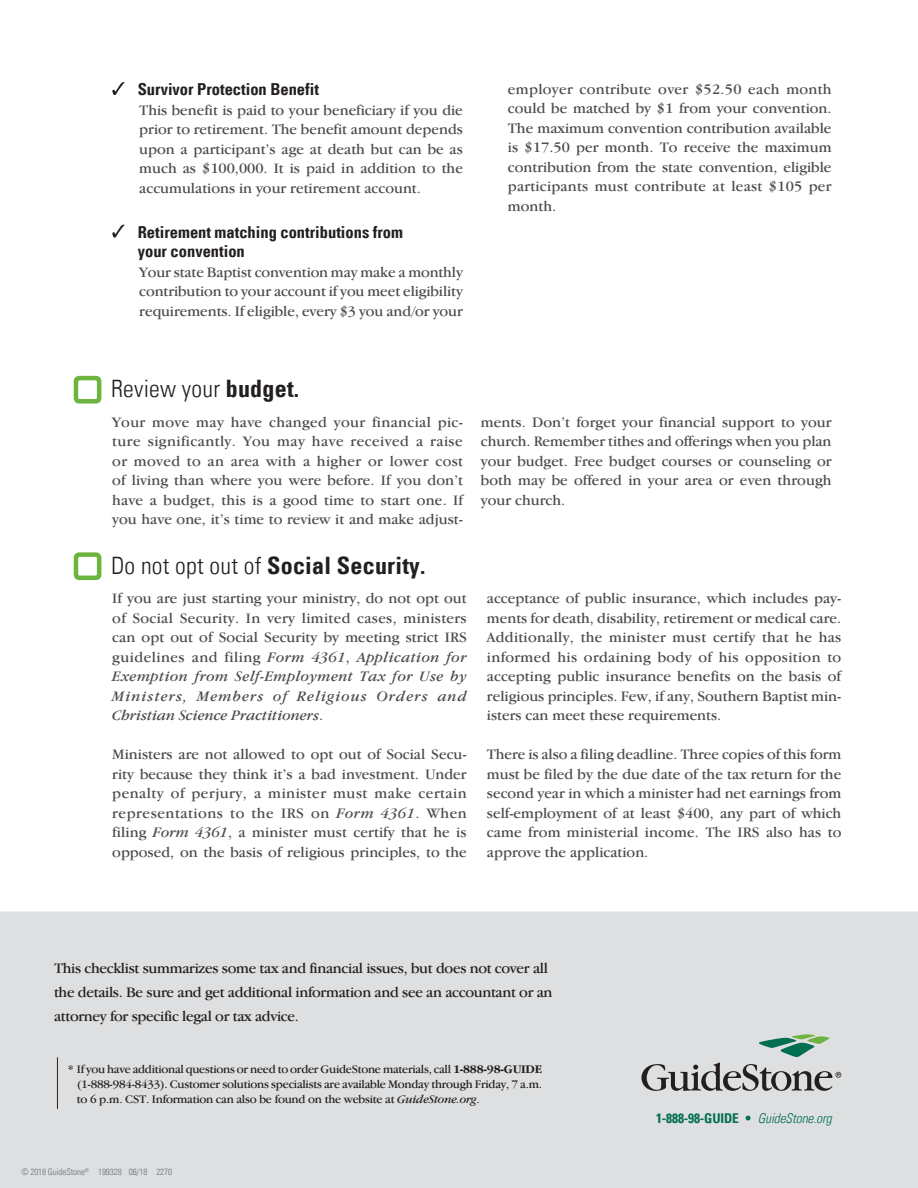
<style>
.page{position:relative;width:918px;height:1188px;background:#fff}
.page>*{position:absolute;margin:0;border:0;box-sizing:border-box;transform-origin:0 0}
.t1{font:700 condensed 24px "Univers";letter-spacing:.01em;color:#231f20}
.t2{font:300 condensed 24px "Univers";letter-spacing:.01em;color:#231f20}
.t3{font:700 condensed 16.5px/19.5px "Univers";color:#231f20}
.t4{font:15px/19.5px "Garamond IT Cby BT";color:#4b4c4d;text-align:justify}
.t5{font:15px/24px "Garamond IT Cby BT";letter-spacing:-.02em;color:#231f20}
.t6{font:700 condensed 13.5px "Univers";letter-spacing:-.01em;color:#006e51}
.t7{font:12px/15px "Garamond IT Cby BT";letter-spacing:-.02em;color:#231f20;text-align:justify}
.t8{font:300 condensed 9px "Univers";letter-spacing:-.01em;color:#6c6d70}
.s1{font-weight:700}
.s2{font-weight:300}
.s3{font-style:italic}
.s4{font-weight:300;font-style:italic}
</style>
<div class="page">
<div style="left:0;top:912px;width:918px;height:276px;background:#dedfe0"></div>
<svg style="left:112px;top:82px;width:13px;height:13px"></svg>
<svg style="left:112px;top:225px;width:13px;height:13px"></svg>
<div style="left:74px;top:376px;width:27px;height:28px;border:4px solid #6cb43f;border-radius:3px"></div>
<div style="left:74px;top:552px;width:27px;height:28px;border:4px solid #6cb43f;border-radius:3px"></div>
<hr style="left:57px;top:1057px;width:1px;height:52px;background:#231f20">
<svg style="left:641px;top:1063px;width:200px;height:28px;background:#a7a6a7"></svg>
<svg style="left:759px;top:1034px;width:71px;height:23px;background:#8fb8a4"></svg>
<p class="t3" style="left:138px;top:81px;width:183px">Survivor Protection Benefit</p>
<p class="t4" style="left:139px;top:100px;width:325px">This benefit is paid to your beneficiary if you die prior to retirement. The benefit amount depends upon a participant’s age at death but can be as much as $100,000. It is paid in addition to the accumulations in your retirement account.</p>
<p class="t3" style="left:138px;top:223px;width:267px">Retirement matching contributions from your convention</p>
<p class="t4" style="left:139px;top:262px;width:325px">Your state Baptist convention may make a monthly contribution to your account if you meet eligibility requirements. If eligible, every $3 you and/or your</p>
<p class="t4" style="left:508px;top:79px;width:325px">employer contribute over $52.50 each month could be matched by $1 from your convention.<br>The maximum convention contribution available is $17.50 per month. To receive the maximum contribution from the state convention, eligible participants must contribute at least $105 per month.</p>
<h1 class="t2" style="left:111px;top:374px;width:190px">Review your <span class="s1">budget.</span></h1>
<p class="t4" style="left:112px;top:412px;width:352px">Your move may have changed your financial pic&shy;ture significantly. You may have received a raise or moved to an area with a higher or lower cost of living than where you were before. If you don’t have a budget, this is a good time to start one. If you have one, it’s time to review it and make adjust-</p>
<p class="t4" style="left:481px;top:412px;width:352px">ments. Don’t forget your financial support to your church. Remember tithes and offerings when you plan your budget. Free budget courses or counseling or both may be offered in your area or even through your church.</p>
<h1 class="t1" style="left:111px;top:555px;width:316px"><span class="s2">Do not opt out of</span> Social Security.</h1>
<p class="t4" style="left:112px;top:589px;width:356px">If you are just starting your ministry, do not opt out of Social Security. In very limited cases, ministers can opt out of Social Security by meeting strict IRS guidelines and filing <span class="s3">Form 4361</span>, <span class="s3">Application for Exemption from Self-Employment Tax for Use by Ministers, Members of Religious Orders and Christian Science Practitioners</span>.</p>
<p class="t4" style="left:112px;top:745px;width:356px">Ministers are not allowed to opt out of Social Secu&shy;rity because they think it’s a bad investment. Under penalty of perjury, a minister must make certain representations to the IRS on <span class="s3">Form 4361</span>. When filing <span class="s3">Form 4361</span>, a minister must certify that he is opposed, on the basis of religious principles, to the</p>
<p class="t4" style="left:487px;top:589px;width:356px">acceptance of public insurance, which includes pay&shy;ments for death, disability, retirement or medical care.<br>Additionally, the minister must certify that he has informed his ordaining body of his opposition to accepting public insurance benefits on the basis of religious principles. Few, if any, Southern Baptist min&shy;isters can meet these requirements.</p>
<p class="t4" style="left:487px;top:745px;width:356px">There is also a filing deadline. Three copies of this form must be filed by the due date of the tax return for the second year in which a minister had net earnings from self-employment of at least $400, any part of which came from ministerial income. The IRS also has to approve the application.</p>
<p class="t5" style="left:54px;top:956px;width:500px">This checklist summarizes some tax and financial issues, but does not cover all the details. Be sure and get additional information and see an accountant or an attorney for specific legal or tax advice.</p>
<p class="t7" style="left:77px;top:1061px;width:467px;text-indent:-9px">* If you have additional questions or need to order GuideStone materials, call <span class="s1">1-888-98-GUIDE </span>(1-888-984-8433). Customer solutions specialists are available Monday through Friday, 7 a.m. to 6 p.m. CST. Information can also be found on the website at <span class="s3">GuideStone.org</span>.</p>
<p class="t8" style="left:22px;top:1166px;width:152px">© 2018 GuideStone<sup>®</sup> 199328 06/18 2270</p>
<p class="t6" style="left:656px;top:1112px;width:177px">1-888-98-GUIDE <span class="s2">•</span> <span class="s4">GuideStone.org</span></p>
</div>
